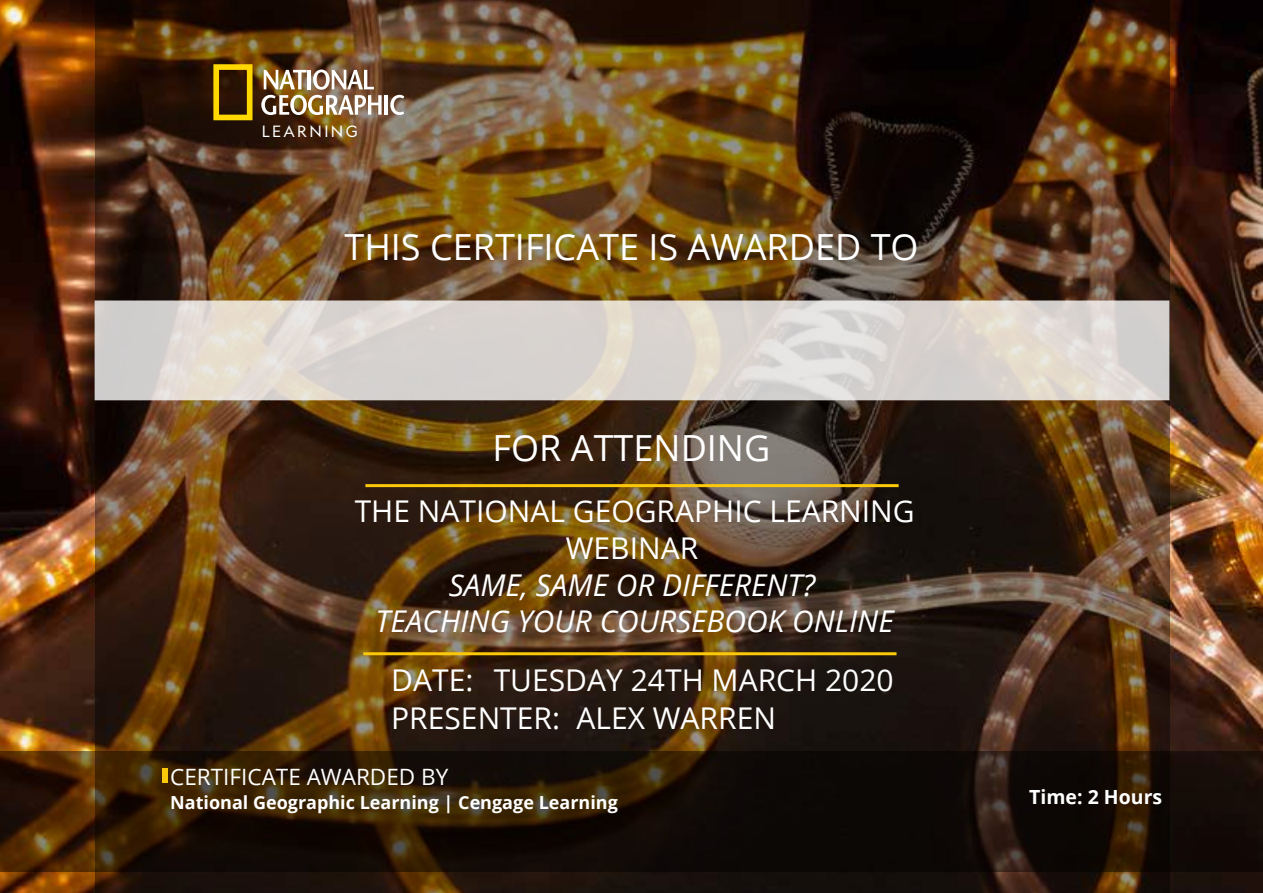
<style>
.page{position:relative;width:1263px;height:893px;background:#fff}
.page>*{position:absolute;margin:0;border:0;box-sizing:border-box;transform-origin:0 0}
.t1{font:36px "Open Sans";color:#fff}
.t2{font:30px/38px "Open Sans";color:#fff}
.t3{font:italic 30px/36.9px "Open Sans";color:#fff;text-align:center}
.t4{font:22.5px "Open Sans";color:#fff}
.t5{font:700 19.5px "Open Sans";color:#fff}
.t6{font:700 18px "Open Sans";color:#fff}
.t7{font:15.6px "Geograph";letter-spacing:.15em;color:#fff}
</style>
<div class="page">
<img style="left:0;top:0;width:1263px;height:893px">
<img style="left:95px;top:0;width:1074px;height:893px">
<svg style="left:213px;top:64px;width:39px;height:56px;background:#826402"></svg>
<img style="left:261px;top:70px;width:121px;height:45px">
<hr style="left:385px;top:95px;width:3px;height:20px;background:#fff">
<svg style="left:390px;top:95px;width:14px;height:20px"></svg>
<svg style="left:0;top:752px;width:1263px;height:120px;background:#201306"></svg>
<div style="left:162px;top:768px;width:5px;height:14px;background:#fbc90a"></div>
<div style="left:365px;top:484px;width:534px;height:3px;border:2px solid #fbc90a"></div>
<div style="left:363px;top:652px;width:533px;height:3px;border:2px solid #fbc90a"></div>
<svg style="left:95px;top:300px;width:1074px;height:100px;background:#dbd5d0"></svg>
<p class="t7" style="left:262px;top:122px;width:97px">LEARNING</p>
<p class="t1" style="left:344px;top:222px;width:576px">THIS CERTIFICATE IS AWARDED TO</p>
<p class="t1" style="left:493px;top:423px;width:279px">FOR ATTENDING</p>
<p class="t2" style="left:355px;top:491px;width:561px">THE NATIONAL GEOGRAPHIC LEARNING</p>
<p class="t2" style="left:566px;top:528px;width:134px">WEBINAR</p>
<p class="t3" style="left:376px;top:565px;width:520px">SAME, SAME OR DIFFERENT?<br>TEACHING YOUR COURSEBOOK ONLINE</p>
<p class="t2" style="left:576px;top:660px;width:319px;text-indent:-83px">TUESDAY 24TH MARCH 2020<br>ALEX WARREN</p>
<p class="t2" style="left:391px;top:660px;width:84px">DATE:</p>
<p class="t2" style="left:391px;top:698px;width:170px">PRESENTER:</p>
<p class="t4" style="left:170px;top:761px;width:280px">CERTIFICATE AWARDED BY</p>
<p class="t6" style="left:170px;top:790px;width:449px">National Geographic Learning | Cengage Learning</p>
<p class="t5" style="left:1029px;top:784px;width:135px">Time 2: Hours</p>
</div>
